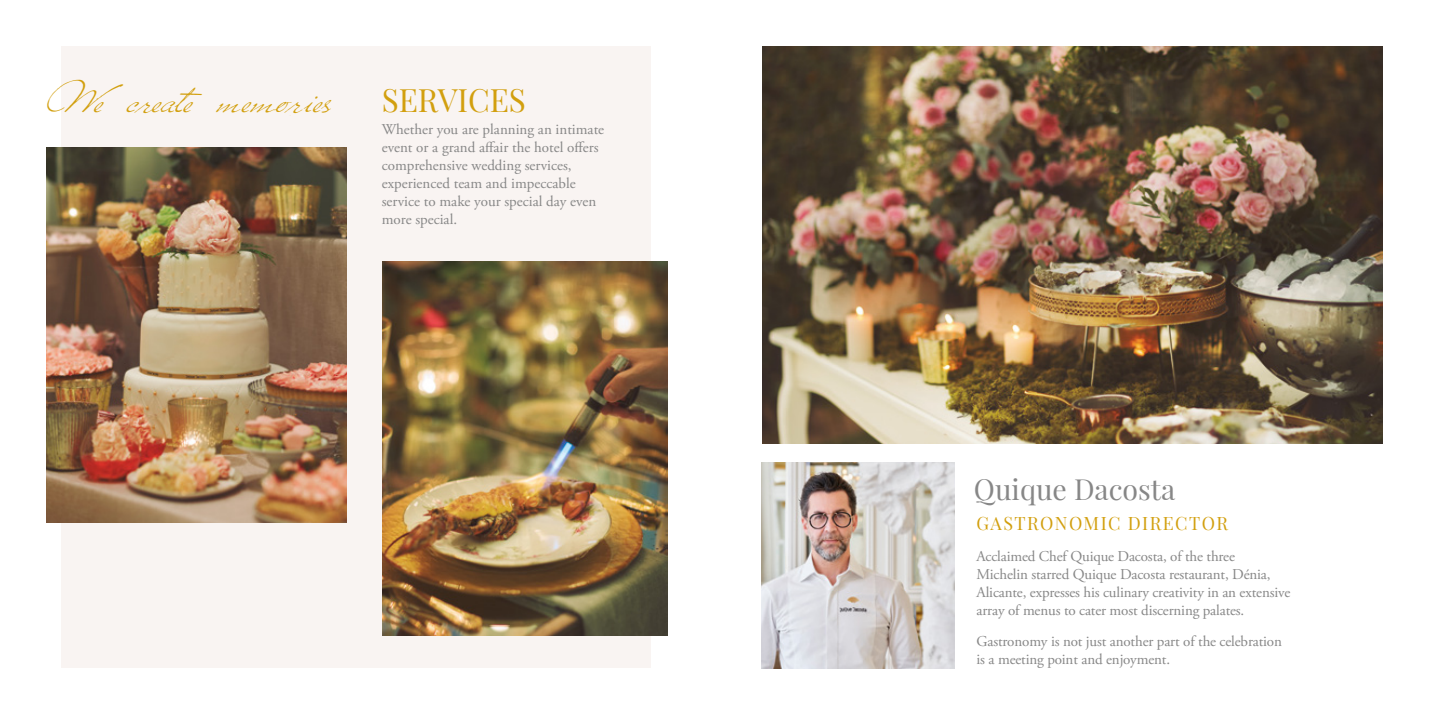
<style>
.page{position:relative;width:1429px;height:715px;background:#fff}
.page>*{position:absolute;margin:0;border:0;box-sizing:border-box;transform-origin:0 0}
.t1{font:46.5px "Versitia";letter-spacing:.02em;color:#d29f0e}
.t2{font:31.5px "Playfair Display";color:#d29f0e}
.t3{font:28.5px "Playfair Display";color:#878787}
.t4{font:18px "Playfair Display";letter-spacing:.08em;color:#d29f0e}
.t5{font:15px/18px "Adobe Garamond Pro";letter-spacing:-.01em;color:#878787}
</style>
<div class="page">
<div style="left:61px;top:47px;width:589px;height:621px;background:#f9f4f2"></div>
<img style="left:762px;top:47px;width:620px;height:396px">
<img style="left:47px;top:148px;width:299px;height:374px">
<img style="left:382px;top:261px;width:286px;height:374px">
<img style="left:761px;top:463px;width:193px;height:205px">
<h1 class="t1" style="left:47px;top:76px;width:287px">We create memories</h1>
<h2 class="t2" style="left:382px;top:81px;width:146px">SERVICES</h2>
<p class="t5" style="left:382px;top:121px;width:224px">Whether you are planning an intimate event or a grand affair the hotel offers comprehensive wedding services, experienced team and impeccable service to make your special day even more special.</p>
<h3 class="t3" style="left:974px;top:471px;width:203px">Quique Dacosta</h3>
<p class="t4" style="left:976px;top:512px;width:253px">GASTRONOMIC DIRECTOR</p>
<p class="t5" style="left:976px;top:547px;width:315px">Acclaimed Chef Quique Dacosta, of the three<br>Michelin starred Quique Dacosta restaurant, Dénia, Alicante, expresses his culinary creativity in an extensive array of menus to cater most discerning palates.</p>
<p class="t5" style="left:976px;top:632px;width:307px">Gastronomy is not just another part of the celebration is a meeting point and enjoyment.</p>
</div>
